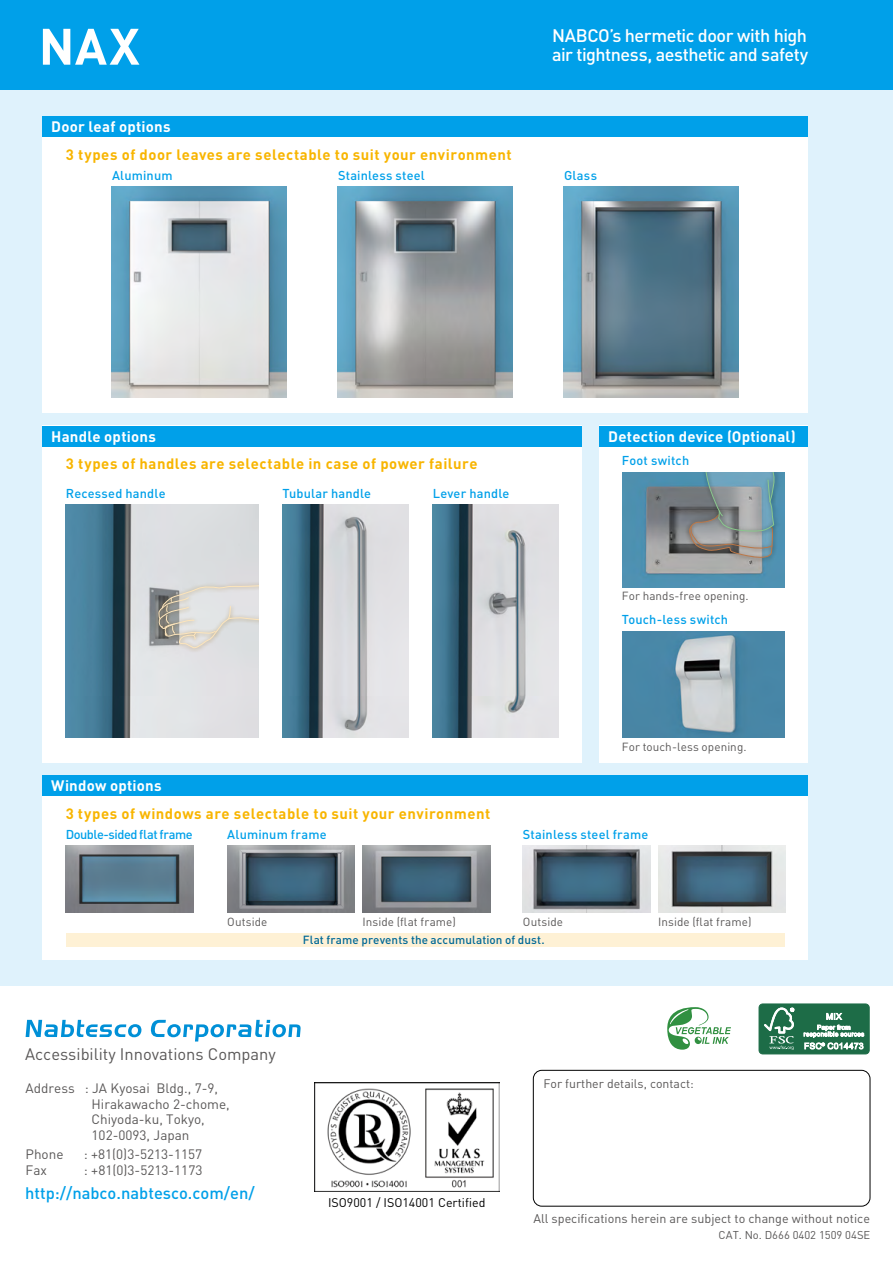
<style>
.page{position:relative;width:893px;height:1263px;background:#fff}
.page>*{position:absolute;margin:0;border:0;box-sizing:border-box;transform-origin:0 0}
.t1{font:700 50.4px "DIN Pro";color:#fff}
.t2{font:500 18px/19.5px "DIN Pro";letter-spacing:-.03em;color:#fff}
.t3{font:16.5px "DIN Pro";color:#595757}
.t4{font:500 16.5px "DIN Pro";color:#00a0e9}
.t5{font:700 15px "DIN Pro";letter-spacing:.015em;color:#fff}
.t6{font:700 14.85px "DIN Pro";letter-spacing:.035em;color:#f8b500}
.t7{font:13.5px/15.8px "DIN Pro";color:#595757}
.t8{font:500 12.75px "DIN Pro";letter-spacing:.015em;color:#00a0e9}
.t9{font:500 12.75px "DIN Pro";letter-spacing:-.035em;color:#00a0e9}
.t10{font:12.6px "DIN Pro";color:#595757}
.t11{font:12.45px "DIN Pro";color:#000}
.t12{font:12.3px "DIN Pro";color:#595757}
.t13{font:11.7px "DIN Pro";letter-spacing:.005em;color:#595757}
.t14{font:500 11.7px "DIN Pro";letter-spacing:.005em;color:#006896}
.t15{font:11.25px "DIN Pro";color:#595757}
</style>
<div class="page">
<div style="left:0;top:0;width:893px;height:986px;background:#dff2fc"></div>
<div style="left:0;top:0;width:893px;height:89px;background:#00a0e9"></div>
<img style="left:314px;top:1083px;width:186px;height:109px">
<div style="left:533px;top:1070px;width:337px;height:136px;border:1px solid #000;border-radius:9px"></div>
<div style="left:759px;top:1004px;width:110px;height:50px;background:#1d6c47;border-radius:4px"></div>
<div style="left:759px;top:1003px;width:111px;height:51px;border:1px solid #1d6c47;border-radius:4px"></div>
<svg style="left:764px;top:1007px;width:30px;height:43px"></svg>
<svg style="left:804px;top:1012px;width:60px;height:37px"></svg>
<svg style="left:26px;top:1020px;width:275px;height:21px"></svg>
<svg style="left:667px;top:1007px;width:64px;height:43px"></svg>
<div style="left:600px;top:426px;width:208px;height:337px;background:#fff"></div>
<div style="left:600px;top:426px;width:208px;height:20px;background:#00a0e9"></div>
<img style="left:623px;top:472px;width:161px;height:115px">
<img style="left:683px;top:508px;width:96px;height:56px">
<img style="left:685px;top:472px;width:96px;height:66px">
<svg style="left:689px;top:472px;width:86px;height:89px;background:#859599"></svg>
<img style="left:623px;top:631px;width:161px;height:107px">
<div style="left:43px;top:116px;width:765px;height:297px;background:#fff"></div>
<div style="left:43px;top:116px;width:765px;height:21px;background:#00a0e9"></div>
<div style="left:43px;top:426px;width:539px;height:337px;background:#fff"></div>
<div style="left:43px;top:426px;width:539px;height:20px;background:#00a0e9"></div>
<img style="left:433px;top:504px;width:126px;height:234px">
<img style="left:283px;top:504px;width:125px;height:234px">
<img style="left:66px;top:504px;width:192px;height:234px">
<img style="left:152px;top:575px;width:106px;height:80px">
<svg style="left:158px;top:581px;width:100px;height:68px;background:#d1d0cc"></svg>
<div style="left:43px;top:776px;width:765px;height:183px;background:#fff"></div>
<div style="left:43px;top:776px;width:765px;height:20px;background:#00a0e9"></div>
<div style="left:66px;top:933px;width:718px;height:13px;background:#fef1d5"></div>
<img style="left:227px;top:845px;width:128px;height:68px">
<div style="left:337px;top:853px;width:4px;height:52px;border:1px solid #7e7d84"></div>
<div style="left:243px;top:853px;width:3px;height:52px;border:1px solid #7e7d84"></div>
<img style="left:363px;top:845px;width:127px;height:68px">
<img style="left:523px;top:845px;width:127px;height:68px">
<img style="left:658px;top:845px;width:128px;height:68px">
<img style="left:338px;top:186px;width:174px;height:211px">
<img style="left:564px;top:186px;width:174px;height:211px">
<img style="left:112px;top:186px;width:174px;height:211px">
<img style="left:66px;top:845px;width:127px;height:68px">
<h1 class="t1" style="left:39px;top:12px;width:103px">NAX</h1>
<p class="t5" style="left:51px;top:117px;width:121px">Door leaf options</p>
<p class="t6" style="left:66px;top:145px;width:447px">3 types of door leaves are selectable to suit your environment</p>
<p class="t2" style="left:552px;top:25px;width:258px">NABCO’s hermetic door with high air tightness, aesthetic and safety</p>
<p class="t8" style="left:112px;top:166px;width:62px">Aluminum</p>
<p class="t8" style="left:338px;top:166px;width:88px">Stainless steel</p>
<p class="t8" style="left:564px;top:166px;width:34px">Glass</p>
<p class="t5" style="left:51px;top:426px;width:106px">Handle options</p>
<p class="t6" style="left:66px;top:454px;width:413px">3 types of handles are selectable in case of power failure</p>
<p class="t8" style="left:66px;top:485px;width:101px">Recessed handle</p>
<p class="t8" style="left:283px;top:485px;width:90px">Tubular handle</p>
<p class="t8" style="left:433px;top:485px;width:78px">Lever handle</p>
<p class="t5" style="left:51px;top:776px;width:112px">Window options</p>
<p class="t6" style="left:66px;top:804px;width:426px">3 types of windows are selectable to suit your environment</p>
<p class="t5" style="left:608px;top:426px;width:189px">Detection device (Optional)</p>
<p class="t8" style="left:622px;top:452px;width:69px">Foot switch</p>
<p class="t13" style="left:622px;top:588px;width:128px">For hands-free opening.</p>
<p class="t8" style="left:622px;top:611px;width:108px">Touch-less switch</p>
<p class="t13" style="left:622px;top:738px;width:126px">For touch-less opening.</p>
<p class="t9" style="left:66px;top:825px;width:129px">Double-sided flat frame</p>
<p class="t8" style="left:227px;top:825px;width:101px">Aluminum frame</p>
<p class="t13" style="left:227px;top:913px;width:42px">Outside</p>
<p class="t13" style="left:363px;top:913px;width:95px">Inside (flat frame)</p>
<p class="t8" style="left:523px;top:825px;width:127px">Stainless steel frame</p>
<p class="t13" style="left:523px;top:913px;width:42px">Outside</p>
<p class="t13" style="left:658px;top:913px;width:95px">Inside (flat frame)</p>
<p class="t14" style="left:303px;top:932px;width:243px">Flat frame prevents the accumulation of dust.</p>
<p class="t3" style="left:25px;top:1043px;width:252px">Accessibility Innovations Company</p>
<p class="t7" style="left:92px;top:1079px;width:140px;text-indent:-66px">Address : JA Kyosai Bldg., 7-9,<br>Hirakawacho 2-chome,<br>Chiyoda-ku, Tokyo,<br>102-0093, Japan</p>
<p class="t7" style="left:26px;top:1145px;width:39px">Phone</p>
<p class="t7" style="left:84px;top:1145px;width:120px">: +81(0)3-5213-1157</p>
<p class="t7" style="left:26px;top:1161px;width:23px">Fax</p>
<p class="t7" style="left:84px;top:1161px;width:120px">: +81(0)3-5213-1173</p>
<p class="t4" style="left:25px;top:1182px;width:231px">http://nabco.nabtesco.com/en/</p>
<p class="t11" style="left:328px;top:1194px;width:159px">ISO9001 / ISO14001 Certified</p>
<p class="t12" style="left:543px;top:1075px;width:152px">For further details, contact:</p>
<p class="t10" style="left:533px;top:1210px;width:338px">All specifications herein are subject to change without notice</p>
<p class="t15" style="left:719px;top:1227px;width:153px">CAT. No. D666 0402 1509 04SE</p>
</div>
